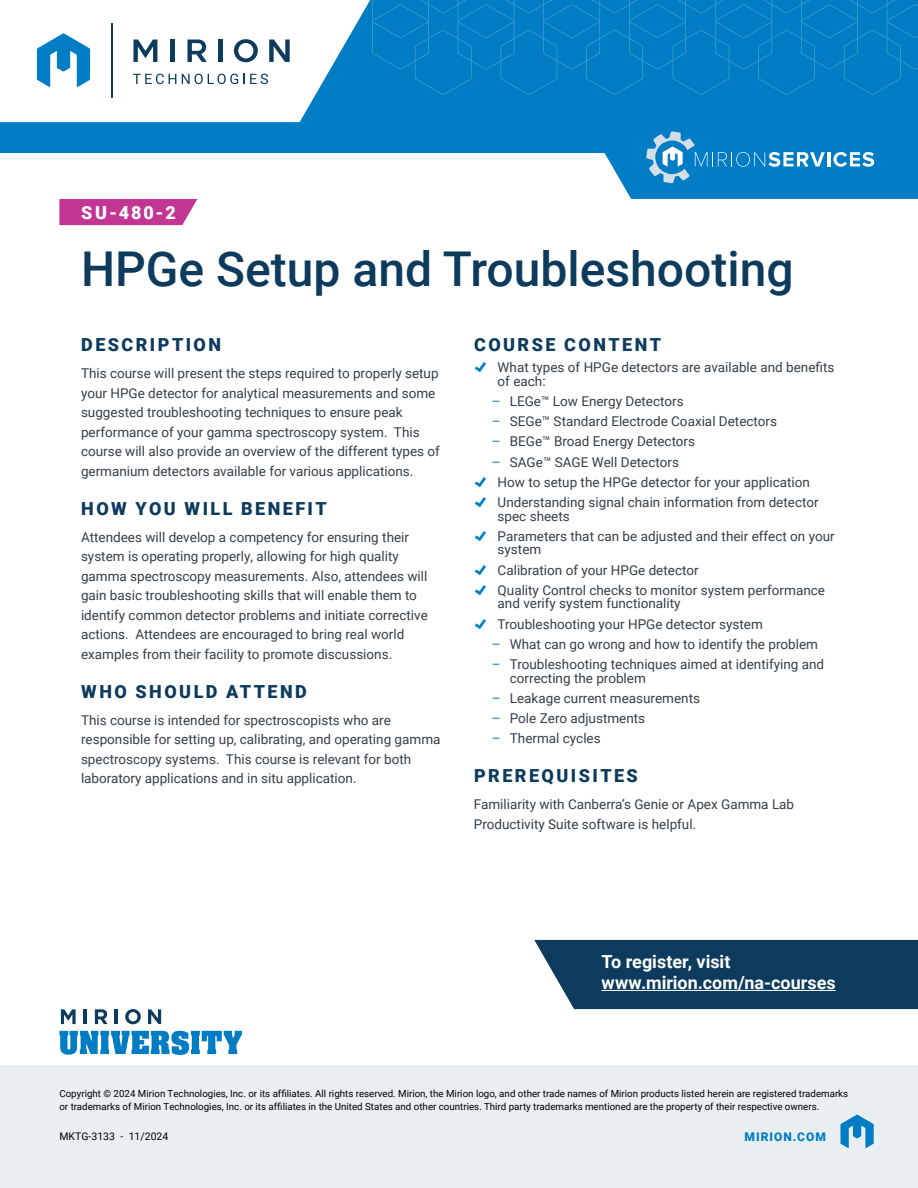
<style>
.page{position:relative;width:918px;height:1188px;background:#fff}
.page>*{position:absolute;margin:0;border:0;box-sizing:border-box;transform-origin:0 0}
.t1{font:500 48px "Roboto";color:#0c3b5d}
.t2{font:900 18px "Roboto";letter-spacing:.135em;color:#0c3b5d}
.t3{font:700 18px/21.6px "Roboto";color:#fff}
.t4{font:900 18px "Roboto";color:#fff}
.t5{font:13.5px/19.5px "Roboto";color:#333f49}
.t6{font:900 12px "Roboto";letter-spacing:.085em;color:#007dc5}
.t7{font:10.5px "Roboto";color:#000}
.t8{font:9.75px/12.6px "Roboto";color:#000}
.s1{color:#007dc5}
</style>
<div class="page">
<div style="left:59px;top:199px;width:138px;height:26px;background:#c23593"></div>
<svg style="left:537px;top:152px;width:381px;height:47px;fill:#007dc5"></svg>
<div style="left:0;top:0;width:918px;height:152px;background:#007dc5"></div>
<hr style="left:827px;top:152px;width:3px;height:14px;background:#fff">
<svg style="left:834px;top:152px;width:40px;height:15px"></svg>
<svg style="left:646px;top:131px;width:179px;height:52px"></svg>
<svg style="left:0;top:0;width:370px;height:122px;background:#e2f0f8"></svg>
<svg style="left:37px;top:33px;width:53px;height:54px"></svg>
<svg style="left:133px;top:40px;width:24px;height:22px"></svg>
<div style="left:170px;top:40px;width:5px;height:22px;background:#0c3b5d"></div>
<svg style="left:187px;top:40px;width:20px;height:22px"></svg>
<hr style="left:218px;top:40px;width:4px;height:22px;background:#0c3b5d">
<svg style="left:234px;top:39px;width:24px;height:23px"></svg>
<svg style="left:269px;top:40px;width:21px;height:22px"></svg>
<hr style="left:111px;top:23px;width:2px;height:75px;background:#0c3b5d">
<svg style="left:133px;top:74px;width:43px;height:10px"></svg>
<svg style="left:182px;top:74px;width:86px;height:10px"></svg>
<svg style="left:372px;top:0;width:546px;height:95px"></svg>
<div style="left:0;top:1065px;width:918px;height:123px;background:#e9eff1"></div>
<svg style="left:840px;top:1115px;width:34px;height:33px"></svg>
<div style="left:534px;top:940px;width:384px;height:69px;background:#0c3b5d"></div>
<hr style="left:601px;top:990px;width:235px;height:1px;background:#fff">
<svg style="left:59px;top:1031px;width:183px;height:24px"></svg>
<svg style="left:61px;top:1009px;width:15px;height:15px"></svg>
<hr style="left:84px;top:1009px;width:3px;height:15px;background:#0c3b5d">
<svg style="left:95px;top:1009px;width:13px;height:15px"></svg>
<hr style="left:115px;top:1009px;width:3px;height:15px;background:#0c3b5d">
<svg style="left:125px;top:1009px;width:16px;height:15px"></svg>
<svg style="left:148px;top:1009px;width:13px;height:15px"></svg>
<h2 class="t4" style="left:81px;top:200px;width:96px">SU-480-2</h2>
<h1 class="t1" style="left:81px;top:235px;width:714px">HPGe Setup and Troubleshooting</h1>
<h2 class="t2" style="left:81px;top:332px;width:141px">DESCRIPTION</h2>
<p class="t5" style="left:81px;top:363px;width:360px">This course will present the steps required to properly setup your HPGe detector for analytical measurements and some suggested troubleshooting techniques to ensure peak performance of your gamma spectroscopy system. This course will also provide an overview of the different types of germanium detectors available for various applications.</p>
<h2 class="t2" style="left:81px;top:496px;width:247px">HOW YOU WILL BENEFIT</h2>
<p class="t5" style="left:81px;top:527px;width:348px">Attendees will develop a competency for ensuring their system is operating properly, allowing for high quality gamma spectroscopy measurements. Also, attendees will gain basic troubleshooting skills that will enable them to identify common detector problems and initiate corrective actions. Attendees are encouraged to bring real world examples from their facility to promote discussions.</p>
<h2 class="t2" style="left:81px;top:679px;width:227px">WHO SHOULD ATTEND</h2>
<p class="t5" style="left:81px;top:710px;width:361px">This course is intended for spectroscopists who are responsible for setting up, calibrating, and operating gamma spectroscopy systems. This course is relevant for both laboratory applications and in situ application.</p>
<h2 class="t2" style="left:474px;top:332px;width:189px">COURSE CONTENT</h2>
<p class="t5" style="left:498px;top:360px;width:338px;line-height:13.5px">What types of HPGe detectors are available and benefits of each:</p>
<p class="t5" style="left:492px;top:391px;width:193px"><span class="s1">–</span> LEGe™ Low Energy Detectors</p>
<p class="t5" style="left:492px;top:411px;width:287px"><span class="s1">–</span> SEGe™ Standard Electrode Coaxial Detectors</p>
<p class="t5" style="left:492px;top:431px;width:205px"><span class="s1">–</span> BEGe™ Broad Energy Detectors</p>
<p class="t5" style="left:498px;top:451px;width:323px;line-height:20.2px;text-indent:-6px"><span class="s1">–</span> SAGe™ SAGE Well Detectors<br>How to setup the HPGe detector for your application<br>Understanding signal chain information from detector</p>
<p class="t5" style="left:498px;top:505px;width:339px;line-height:20.2px">spec sheets<br>Parameters that can be adjusted and their effect on your</p>
<p class="t5" style="left:498px;top:539px;width:329px;line-height:20.2px">system<br>Calibration of your HPGe detector<br>Quality Control checks to monitor system performance</p>
<p class="t5" style="left:498px;top:593px;width:267px;line-height:20.2px">and verify system functionality<br>Troubleshooting your HPGe detector system</p>
<p class="t5" style="left:492px;top:634px;width:328px"><span class="s1">–</span> What can go wrong and how to identify the problem</p>
<p class="t5" style="left:510px;top:657px;width:316px;line-height:13.5px;text-indent:-18px"><span class="s1">–</span> Troubleshooting techniques aimed at identifying and correcting the problem</p>
<p class="t5" style="left:492px;top:688px;width:210px"><span class="s1">–</span> Leakage current measurements</p>
<p class="t5" style="left:492px;top:708px;width:155px"><span class="s1">–</span> Pole Zero adjustments</p>
<p class="t5" style="left:492px;top:728px;width:110px"><span class="s1">–</span> Thermal cycles</p>
<h2 class="t2" style="left:474px;top:763px;width:165px">PREREQUISITES</h2>
<p class="t5" style="left:474px;top:794px;width:322px">Familiarity with Canberra’s Genie or Apex Gamma Lab<br>Productivity Suite software is helpful.</p>
<h2 class="t3" style="left:601px;top:950px;width:236px">To register, visit www.mirion.com/na-courses</h2>
<p class="t8" style="left:59px;top:1087px;width:790px">Copyright © 2024 Mirion Technologies, Inc. or its affiliates. All rights reserved. Mirion, the Mirion logo, and other trade names of Mirion products listed herein are registered trademarks or trademarks of Mirion Technologies, Inc. or its affiliates in the United States and other countries. Third party trademarks mentioned are the property of their respective owners.</p>
<p class="t7" style="left:59px;top:1129px;width:111px">MKTG-3133 - 11/2024</p>
<p class="t6" style="left:745px;top:1128px;width:83px">MIRION.COM</p>
</div>
